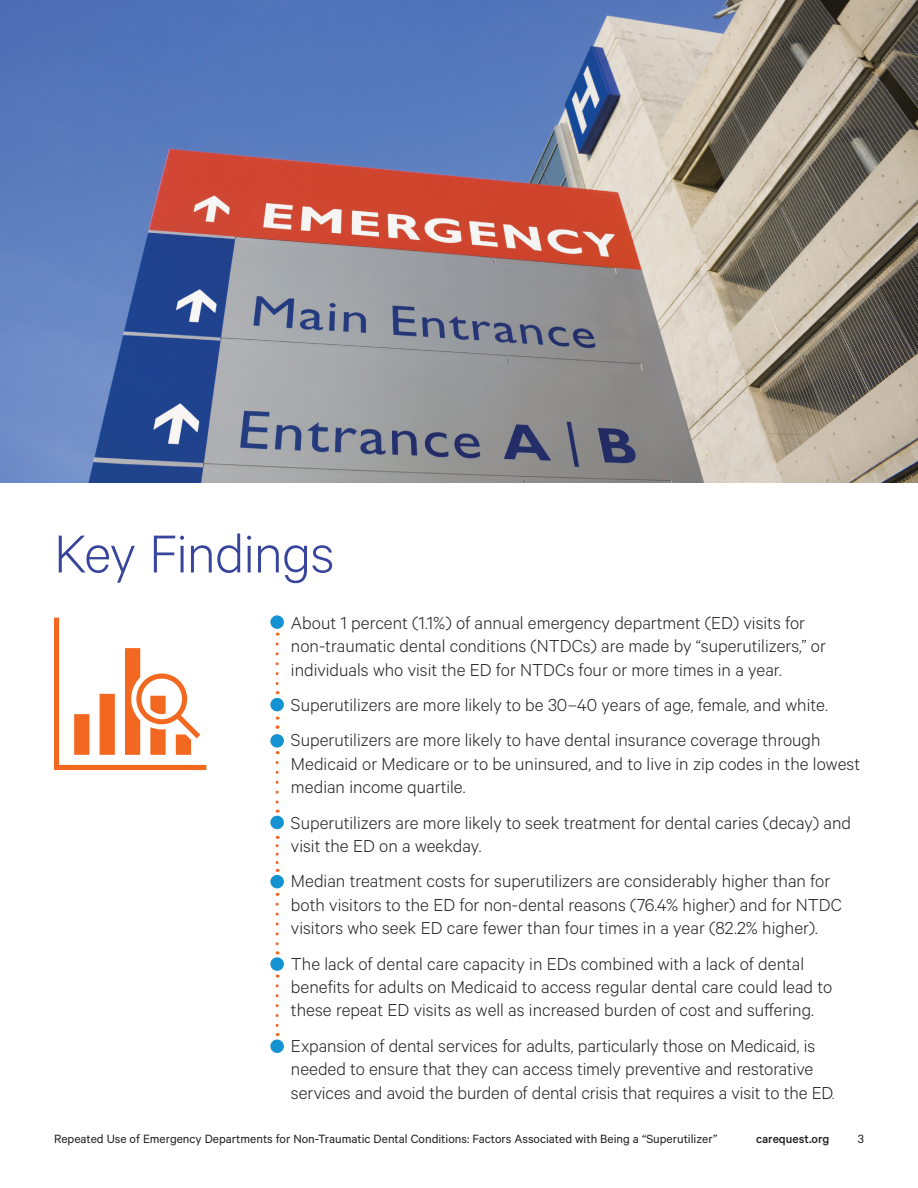
<style>
.page{position:relative;width:918px;height:1188px;background:#fff}
.page>*{position:absolute;margin:0;border:0;box-sizing:border-box;transform-origin:0 0}
.t1{font:300 60px "Calibre";letter-spacing:-.02em;color:#38459c}
.t2{font:300 19.5px/23.4px "Calibre";color:#231f20}
.t3{font:13.5px "Calibre";color:#231f20}
.t4{font:500 13.5px "Calibre";color:#231f20}
.s1{font-weight:400;color:#f26821}
.s2{font-size:16.5px}
</style>
<div class="page">
<img style="left:0;top:0;width:918px;height:483px">
<svg style="left:276px;top:644px;width:3px;height:50px"></svg>
<svg style="left:276px;top:717px;width:3px;height:12px"></svg>
<svg style="left:276px;top:762px;width:3px;height:51px"></svg>
<svg style="left:276px;top:846px;width:3px;height:26px"></svg>
<svg style="left:276px;top:904px;width:3px;height:50px"></svg>
<svg style="left:276px;top:986px;width:3px;height:50px"></svg>
<div style="left:270px;top:615px;width:14px;height:14px;background:#1492d1;border-radius:50%"></div>
<div style="left:270px;top:698px;width:14px;height:13px;background:#1492d1;border-radius:50%"></div>
<div style="left:270px;top:734px;width:14px;height:14px;background:#1492d1;border-radius:50%"></div>
<div style="left:270px;top:816px;width:14px;height:13px;background:#1492d1;border-radius:50%"></div>
<div style="left:270px;top:875px;width:14px;height:13px;background:#1492d1;border-radius:50%"></div>
<div style="left:270px;top:1040px;width:14px;height:13px;background:#1492d1;border-radius:50%"></div>
<div style="left:270px;top:957px;width:14px;height:14px;background:#1492d1;border-radius:50%"></div>
<svg style="left:54px;top:618px;width:152px;height:152px"></svg>
<h1 class="t1" style="left:54px;top:519px;width:282px">Key Findings</h1>
<p class="t2" style="left:291px;top:610px;width:536px;text-indent:-13px"><span class="s1">•</span> About 1 percent (1.1%) of annual emergency department (ED) visits for non-traumatic dental conditions (NTDCs) are made by “superutilizers,” or individuals who visit the ED for NTDCs four or more times in a year.</p>
<p class="t2" style="left:278px;top:692px;width:552px"><span class="s1">•</span> Superutilizers are more likely to be 30–40 years of age, female, and white.</p>
<p class="t2" style="left:291px;top:728px;width:571px;text-indent:-13px"><span class="s1">•</span> Superutilizers are more likely to have dental insurance coverage through<br>Medicaid or Medicare or to be uninsured, and to live in zip codes in the lowest median income quartile.</p>
<p class="t2" style="left:291px;top:810px;width:562px;text-indent:-13px"><span class="s1">•</span> Superutilizers are more likely to seek treatment for dental caries (decay) and visit the ED on a weekday.</p>
<p class="t2" style="left:291px;top:869px;width:552px;text-indent:-13px"><span class="s1">•</span> Median treatment costs for superutilizers are considerably higher than for both visitors to the ED for non-dental reasons (76.4% higher) and for NTDC visitors who seek ED care fewer than four times in a year (82.2% higher).</p>
<p class="t2" style="left:291px;top:951px;width:543px;text-indent:-13px"><span class="s1">•</span> The lack of dental care capacity in EDs combined with a lack of dental benefits for adults on Medicaid to access regular dental care could lead to these repeat ED visits as well as increased burden of cost and suffering.</p>
<p class="t2" style="left:291px;top:1033px;width:545px;text-indent:-13px"><span class="s1">•</span> Expansion of dental services for adults, particularly those on Medicaid, is needed to ensure that they can access timely preventive and restorative services and avoid the burden of dental crisis that requires a visit to the ED<span class="s2">.</span></p>
<p class="t3" style="left:54px;top:1131px;width:665px">Repeated Use of Emergency Departments for Non-Traumatic Dental Conditions: Factors Associated with Being a “Superutilizer”</p>
<p class="t4" style="left:756px;top:1131px;width:75px">carequest.org</p>
<p class="t3" style="left:858px;top:1131px;width:8px">3</p>
</div>
